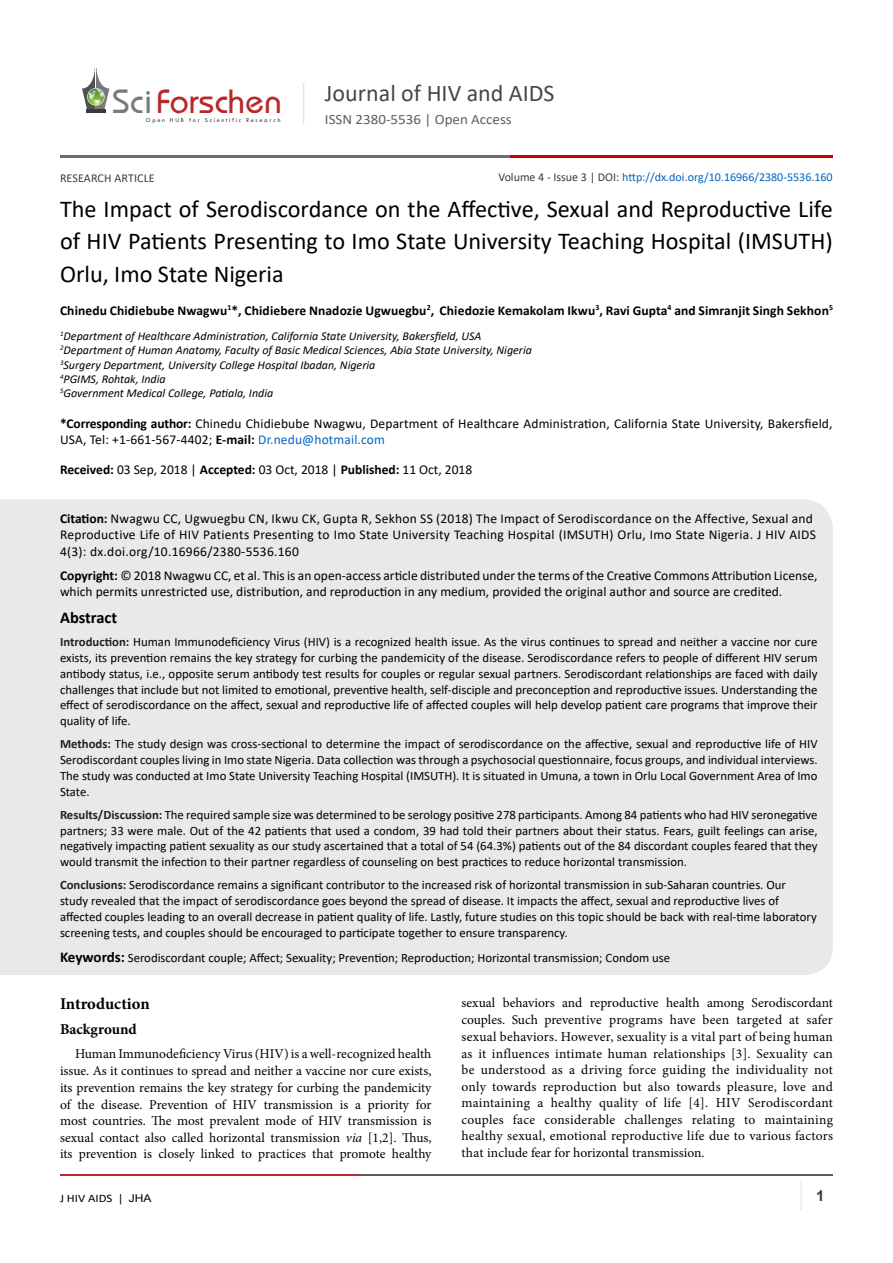
<style>
.page{position:relative;width:893px;height:1263px;background:#fff}
.page>*{position:absolute;margin:0;border:0;box-sizing:border-box;transform-origin:0 0}
.t1{font:35.1px "Opal";color:#b8292c}
.t2{font:24.15px/32.2px "Calibri";color:#000;text-align:justify}
.t3{font:24px "Calibri";color:#474646}
.t4{font:700 16.5px "Minion Pro";letter-spacing:-.005em;color:#000}
.t5{font:700 16.5px "Calibri";color:#000}
.t6{font:700 15px "Minion Pro";color:#000}
.t7{font:700 15px "Arial";color:#3c3a3b}
.t8{font:14.25px "Calibri";color:#605f5f;scale:1.05 1}
.t9{font:13.5px/16.6px "Minion Pro";color:#000;text-align:justify}
.t10{font:13.5px/16.5px "Calibri";letter-spacing:.01em;color:#000}
.t11{font:700 13.5px "Calibri";letter-spacing:.01em;color:#000}
.t12{font:12.75px/15.8px "Calibri";color:#000;text-align:justify}
.t13{font:italic 12px "Calibri";color:#000}
.t14{font:12px "Calibri";color:#0563c1}
.t15{font:12px "Calibri";letter-spacing:.01em;color:#3c3a3b}
.t16{font:11.55px "Calibri";color:#000;scale:1.11 1}
.t17{font:6.15px "Tw Cen";letter-spacing:.28em;color:#3a3a3a}
.s1{color:#7a7a7b}
.s2{color:#3c3a3b}
.s3{font-weight:700}
.s4{color:#0563c1}
.s5{font-weight:700;color:#212121}
.s6{font-weight:700;font-size:15px}
.s7{font-style:italic}
.s8{font-family:"Arial";font-size:10.8px}
</style>
<div class="page">
<hr style="left:86px;top:109px;width:19px;height:4px;background:#3a3a3a">
<svg style="left:82px;top:68px;width:27px;height:41px"></svg>
<hr style="left:303px;top:83px;width:1px;height:41px;background:#e4e5e9">
<hr style="left:800px;top:1181px;width:2px;height:29px;background:#eae8e8">
<hr style="left:60px;top:1174px;width:300px;height:2px;background:#b9282c">
<hr style="left:359px;top:1174px;width:474px;height:2px;background:#5d5e60">
<hr style="left:60px;top:155px;width:535px;height:2px;background:#6e6d6d">
<hr style="left:511px;top:155px;width:322px;height:2px;background:#ca0000">
<div style="left:0;top:499px;width:833px;height:476px;background:#eae8e8"></div>
<p class="t1" style="left:113px;top:80px;width:171px"><span class="s1">Sci</span>Forschen</p>
<p class="t17" style="left:146px;top:116px;width:136px">Open HUB for Scientific Research</p>
<h3 class="t3" style="left:325px;top:76px;width:231px">Journal of HIV and AIDS</h3>
<p class="t8" style="left:325px;top:110px;width:179px">ISSN 2380-5536 | Open Access</p>
<p class="t14" style="left:498px;top:169px;width:336px"><span class="s2">Volume 4 - Issue 3 | DOI:</span> http://dx.doi.org/10.16966/2380-5536.160</p>
<p class="t15" style="left:60px;top:170px;width:96px">RESEARCH ARTICLE</p>
<p class="t2" style="left:60px;top:193px;width:774px">The Impact of Serodiscordance on the Affective, Sexual and Reproductive Life of HIV Patients Presenting to Imo State University Teaching Hospital (IMSUTH)<br>Orlu, Imo State Nigeria</p>
<p class="t11" style="left:60px;top:301px;width:774px">Chinedu Chidiebube Nwagwu<sup>1</sup>*, Chidiebere Nnadozie Ugwuegbu<sup>2</sup>, Chiedozie Kemakolam Ikwu<sup>3</sup>, Ravi Gupta<sup>4</sup> and Simranjit Singh Sekhon<sup>5</sup></p>
<p class="t13" style="left:60px;top:327px;width:423px"><sup>1</sup>Department of Healthcare Administration, California State University, Bakersfield, USA</p>
<p class="t13" style="left:60px;top:342px;width:473px"><sup>2</sup>Department of Human Anatomy, Faculty of Basic Medical Sciences, Abia State University, Nigeria</p>
<p class="t13" style="left:60px;top:356px;width:317px"><sup>3</sup>Surgery Department, University College Hospital Ibadan, Nigeria</p>
<p class="t13" style="left:60px;top:371px;width:107px"><sup>4</sup>PGIMS, Rohtak, India</p>
<p class="t13" style="left:60px;top:385px;width:215px"><sup>5</sup>Government Medical College, Patiala, India</p>
<p class="t10" style="left:60px;top:415px;width:774px"><span class="s3">*Corresponding author:</span> Chinedu Chidiebube Nwagwu, Department of Healthcare Administration, California State University, Bakersfield,<br>USA, Tel: +1-661-567-4402; <span class="s3">E-mail:</span> <span class="s4">Dr.nedu@hotmail.com</span></p>
<p class="t10" style="left:60px;top:461px;width:414px"><span class="s3">Received:</span> 03 Sep, 2018 | <span class="s3">Accepted:</span> 03 Oct, 2018 | <span class="s3">Published:</span> 11 Oct, 2018</p>
<p class="t10" style="left:60px;top:509px;width:757px"><span class="s3">Citation:</span> Nwagwu CC, Ugwuegbu CN, Ikwu CK, Gupta R, Sekhon SS (2018) The Impact of Serodiscordance on the Affective, Sexual and<br>Reproductive Life of HIV Patients Presenting to Imo State University Teaching Hospital (IMSUTH) Orlu, Imo State Nigeria. J HIV AIDS<br>4(3): dx.doi.org/10.16966/2380-5536.160</p>
<p class="t10" style="left:60px;top:566px;width:759px"><span class="s3">Copyright:</span> © 2018 Nwagwu CC, et al. This is an open-access article distributed under the terms of the Creative Commons Attribution License, which permits unrestricted use, distribution, and reproduction in any medium, provided the original author and source are credited.</p>
<p class="t5" style="left:60px;top:606px;width:59px">Abstract</p>
<p class="t12" style="left:60px;top:634px;width:759px"><span class="s5">Introduction:</span> Human Immunodeficiency Virus (HIV) is a recognized health issue. As the virus continues to spread and neither a vaccine nor cure exists, its prevention remains the key strategy for curbing the pandemicity of the disease. Serodiscordance refers to people of different HIV serum antibody status, i.e., opposite serum antibody test results for couples or regular sexual partners. Serodiscordant relationships are faced with daily challenges that include but not limited to emotional, preventive health, self-disciple and preconception and reproductive issues. Understanding the effect of serodiscordance on the affect, sexual and reproductive life of affected couples will help develop patient care programs that improve their quality of life.</p>
<p class="t12" style="left:60px;top:736px;width:759px"><span class="s5">Methods:</span> The study design was cross-sectional to determine the impact of serodiscordance on the affective, sexual and reproductive life of HIV Serodiscordant couples living in Imo state Nigeria. Data collection was through a psychosocial questionnaire, focus groups, and individual interviews.<br>The study was conducted at Imo State University Teaching Hospital (IMSUTH). It is situated in Umuna, a town in Orlu Local Government Area of Imo State.</p>
<p class="t12" style="left:60px;top:806px;width:759px"><span class="s5">Results/Discussion:</span> The required sample size was determined to be serology positive 278 participants. Among 84 patients who had HIV seronegative partners; 33 were male. Out of the 42 patients that used a condom, 39 had told their partners about their status. Fears, guilt feelings can arise, negatively impacting patient sexuality as our study ascertained that a total of 54 (64.3%) patients out of the 84 discordant couples feared that they would transmit the infection to their partner regardless of counseling on best practices to reduce horizontal transmission.</p>
<p class="t12" style="left:60px;top:877px;width:758px;text-align:left"><span class="s5">Conclusions:</span> Serodiscordance remains a significant contributor to the increased risk of horizontal transmission in sub-Saharan countries. Our study revealed that the impact of serodiscordance goes beyond the spread of disease. It impacts the affect, sexual and reproductive lives of affected couples leading to an overall decrease in patient quality of life. Lastly, future studies on this topic should be back with real-time laboratory screening tests, and couples should be encouraged to participate together to ensure transparency.</p>
<p class="t12" style="left:60px;top:950px;width:612px"><span class="s6">Keywords:</span> Serodiscordant couple; Affect; Sexuality; Prevention; Reproduction; Horizontal transmission; Condom use</p>
<p class="t9" style="left:461px;top:994px;width:373px">sexual behaviors and reproductive health among Serodiscordant couples. Such preventive programs have been targeted at safer sexual behaviors. However, sexuality is a vital part of being human as it influences intimate human relationships [3]. Sexuality can be understood as a driving force guiding the individuality not only towards reproduction but also towards pleasure, love and maintaining a healthy quality of life [4]. HIV Serodiscordant couples face considerable challenges relating to maintaining healthy sexual, emotional reproductive life due to various factors that include fear for horizontal transmission.</p>
<p class="t4" style="left:60px;top:992px;width:91px">Introduction</p>
<p class="t6" style="left:60px;top:1019px;width:78px">Background</p>
<p class="t9" style="left:60px;top:1046px;width:373px;text-indent:15px">Human Immunodeficiency Virus (HIV) is a well-recognized health issue. As it continues to spread and neither a vaccine nor cure exists, its prevention remains the key strategy for curbing the pandemicity of the disease. Prevention of HIV transmission is a priority for most countries. The most prevalent mode of HIV transmission is sexual contact also called horizontal transmission <span class="s7">via</span> [1,2]. Thus, its prevention is closely linked to practices that promote healthy</p>
<p class="t16" style="left:60px;top:1190px;width:84px">J HIV AIDS <span class="s8">| JHA</span></p>
<p class="t7" style="left:816px;top:1185px;width:10px">1</p>
</div>
